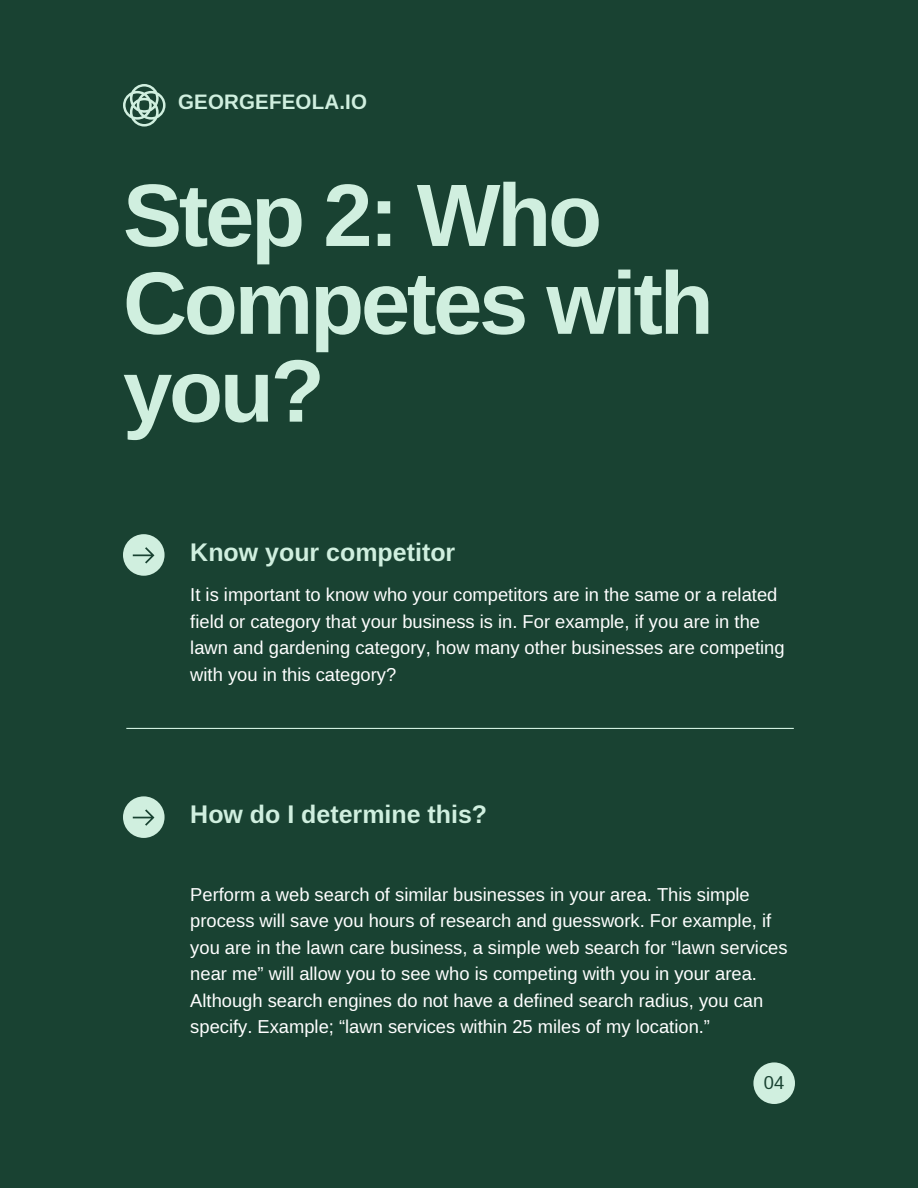
<style>
.page{position:relative;width:918px;height:1188px;background:#194232}
.page>*{position:absolute;margin:0;border:0;box-sizing:border-box;transform-origin:0 0}
.t1{font:700 88.65px/87.9px "Libra Sans";letter-spacing:-.035em;color:#d0efdf}
.t2{font:700 25.05px "Libra Sans";color:#d0efdf}
.t3{font:700 20.55px "Libra Sans";letter-spacing:.01em;color:#d0efdf}
.t4{font:18.3px/26.4px "Libra Sans";color:#fff}
.t5{font:18.3px "Libra Sans";color:#194232}
</style>
<div class="page">
<svg style="left:123px;top:84px;width:43px;height:43px"></svg>
<div style="left:753px;top:1062px;width:42px;height:42px;background:#d0efdf;border-radius:50%"></div>
<div style="left:123px;top:534px;width:42px;height:42px;background:#d0efdf;border-radius:50%"></div>
<svg style="left:133px;top:547px;width:22px;height:17px"></svg>
<div style="left:123px;top:796px;width:42px;height:42px;background:#d0efdf;border-radius:50%"></div>
<svg style="left:133px;top:809px;width:22px;height:17px"></svg>
<hr style="left:126px;top:728px;width:668px;height:1px;background:#d0efdf">
<p class="t3" style="left:178px;top:90px;width:190px">GEORGEFEOLA.IO</p>
<h2 class="t1" style="left:123px;top:171px;width:592px">Step 2: Who<br>Competes with you?</h2>
<p class="t2" style="left:190px;top:539px;width:266px">Know your competitor</p>
<h3 class="t4" style="left:190px;top:582px;width:596px">It is important to know who your competitors are in the same or a related field or category that your business is in. For example, if you are in the lawn and gardening category, how many other businesses are competing with you in this category?</h3>
<p class="t2" style="left:190px;top:801px;width:298px">How do I determine this?</p>
<p class="t4" style="left:190px;top:881px;width:599px">Perform a web search of similar businesses in your area. This simple process will save you hours of research and guesswork. For example, if you are in the lawn care business, a simple web search for “lawn services near me” will allow you to see who is competing with you in your area.<br>Although search engines do not have a defined search radius, you can specify. Example; “lawn services within 25 miles of my location.”</p>
<p class="t5" style="left:764px;top:1072px;width:22px">04</p>
</div>
